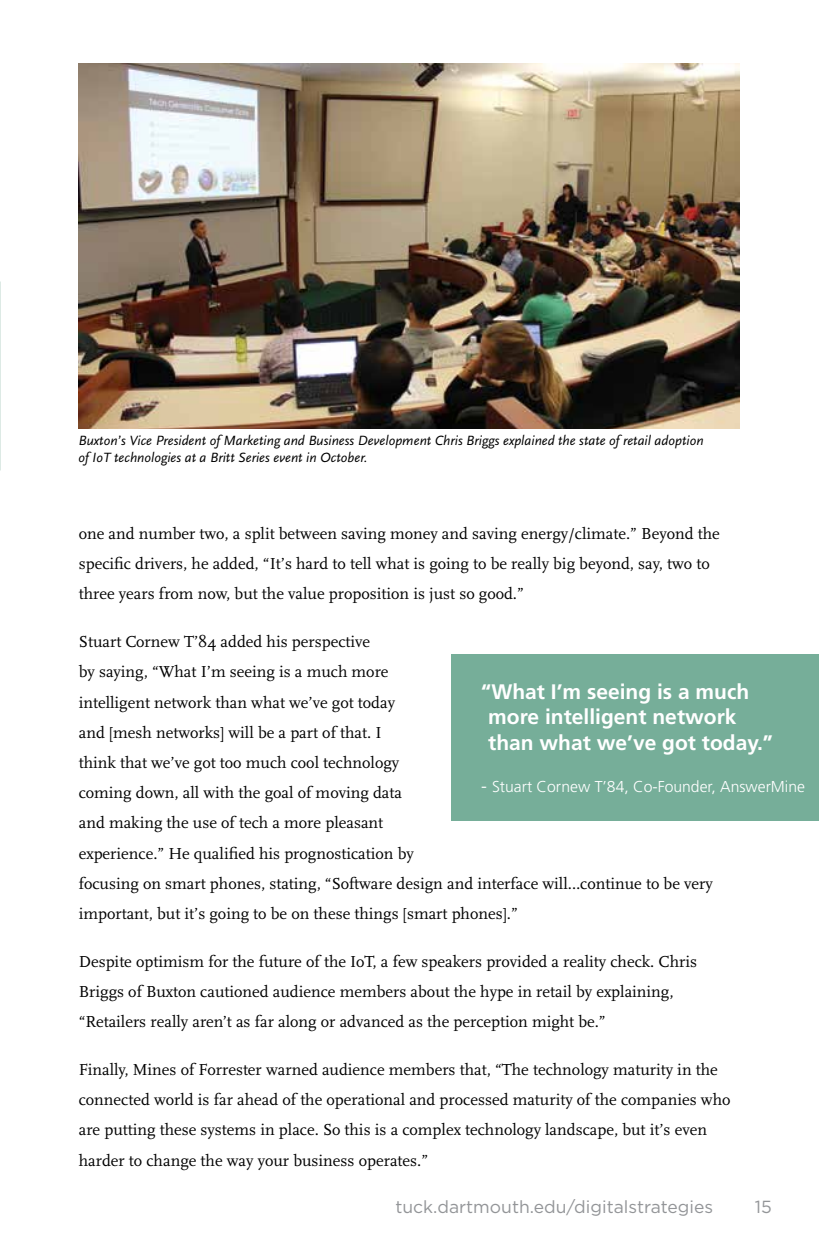
<style>
.page{position:relative;width:819px;height:1260px;background:#fff}
.page>*{position:absolute;margin:0;border:0;box-sizing:border-box;transform-origin:0 0}
.t1{font:700 21px/25.2px "Frutiger";color:#fff}
.t2{font:17.5px "Gotham";color:#939598}
.t3{font:16.62px/30.3px "Scala";color:#000}
.t4{font:300 15.75px "Frutiger";color:#fff}
.t5{font:italic 14px/16.8px "Scala Sans OT";color:#000}
.s1{font-size:17.5px}
</style>
<div class="page">
<img style="left:79px;top:63px;width:661px;height:365px">
<div style="left:452px;top:654px;width:367px;height:167px;background:#76ae99"></div>
<p class="t5" style="left:78px;top:432px;width:627px">Buxton’s Vice President of Marketing and Business Development Chris Briggs explained the state of retail adoption of IoT technologies at a Britt Series event in October.</p>
<p class="t3" style="left:79px;top:519px;width:643px">one and number two, a split between saving money and saving energy/climate.” Beyond the specific drivers, he added, “It’s hard to tell what is going to be really big beyond, say, two to three years from now, but the value proposition is just so good.”</p>
<p class="t3" style="left:79px;top:627px;width:636px">Stuart Cornew T’84 added his perspective<br>by saying, “What I’m seeing is a much more<br>intelligent network than what we’ve got today<br>and [mesh networks] will be a part of that. I<br>think that we’ve got too much cool technology<br>coming down, all with the goal of moving data<br>and making the use of tech a more pleasant<br>experience.” He qualified his prognostication by<br>focusing on smart phones, stating, “Software design and interface will…continue to be very important, but it’s going to be on these things [smart phones].”</p>
<p class="t3" style="left:79px;top:947px;width:620px">Despite optimism for the future of the IoT, a few speakers provided a reality check. Chris<br>Briggs of Buxton cautioned audience members about the hype in retail by explaining, “Retailers really aren’t as far along or advanced as the perception might be.”</p>
<p class="t3" style="left:79px;top:1055px;width:653px">Finally, Mines of Forrester warned audience members that, “The technology maturity in the connected world is far ahead of the operational and processed maturity of the companies who are putting these systems in place. So this is a complex technology landscape, but it’s even harder to change the way your business operates.”</p>
<p class="t1" style="left:488px;top:679px;width:286px;text-indent:-7px">“What I’m seeing is a much more intelligent network than what we’ve got today.”</p>
<p class="t4" style="left:481px;top:777px;width:325px"><span class="s1">-</span> Stuart Cornew T’84, Co-Founder, AnswerMine</p>
<p class="t2" style="left:395px;top:1196px;width:319px">tuck.dartmouth.edu/digitalstrategies</p>
<p class="t2" style="left:755px;top:1196px;width:18px">15</p>
</div>
